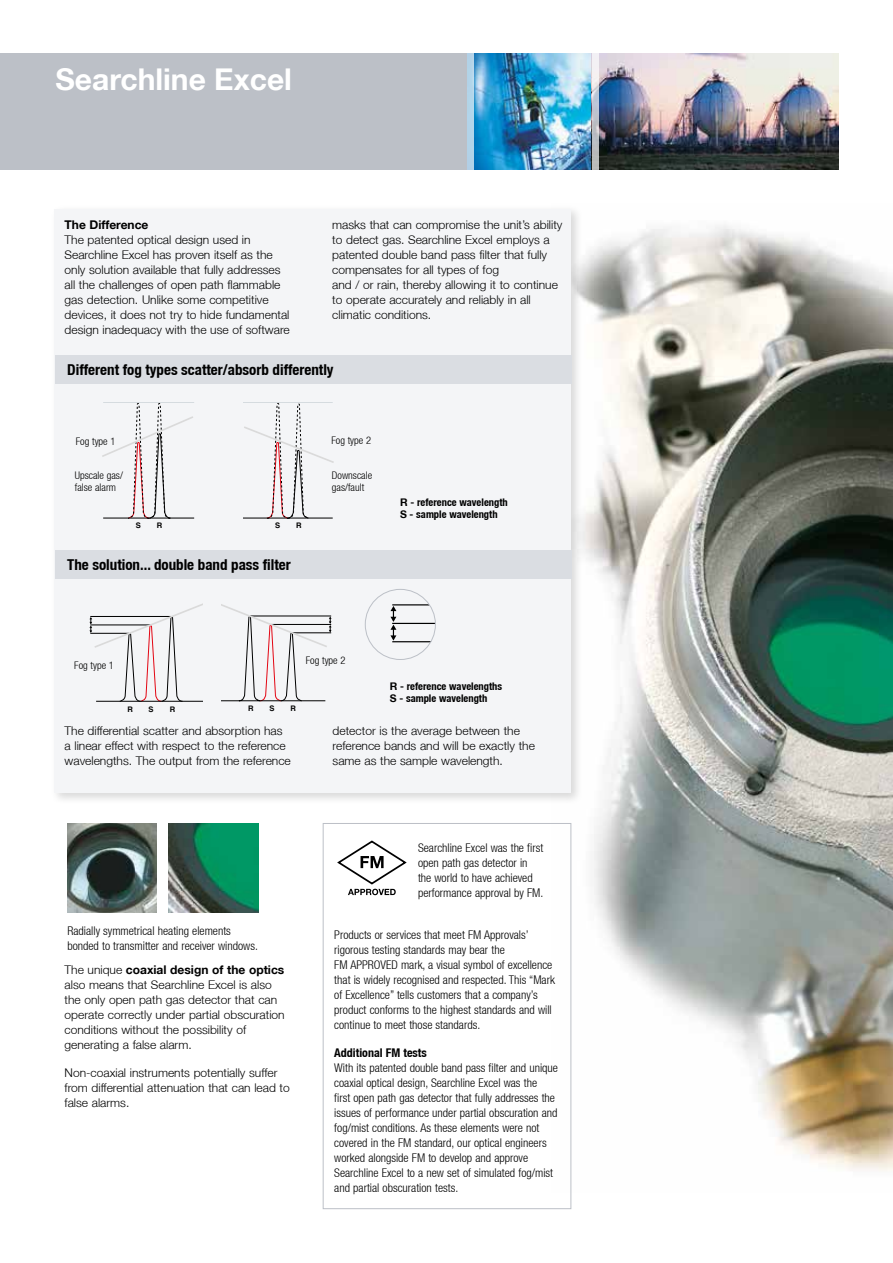
<style>
.page{position:relative;width:893px;height:1263px;background:#fff}
.page>*{position:absolute;margin:0;border:0;box-sizing:border-box;transform-origin:0 0}
.t1{font:700 30px "Helvetica Neue LT";color:#fff}
.t2{font:700 condensed 15px "Helvetica Neue LT";color:#000}
.t3{font:300 12px/15px "Helvetica Neue LT";color:#000}
.t4{font:300 condensed 12px/15px "Helvetica Neue LT";color:#000}
.t5{font:700 condensed 12px "Helvetica Neue LT";color:#000}
.t6{font:700 12px "Helvetica Neue LT";color:#000}
.t7{font:700 condensed 10.5px/12px "Helvetica Neue LT";color:#000}
.t8{font:300 condensed 10.5px/12px "Helvetica Neue LT";color:#000}
.t9{font:700 7.65px "Helvetica LT";letter-spacing:.145em;color:#000}
.s1{font-stretch:normal}
.s2{font-weight:700}
</style>
<div class="page">
<img style="left:571px;top:225px;width:322px;height:968px">
<div style="left:0;top:53px;width:839px;height:116px;background:#bcc0c7"></div>
<img style="left:474px;top:53px;width:365px;height:116px">
<div style="left:51px;top:205px;width:533px;height:600px;background:#000;opacity:.15"></div>
<div style="left:55px;top:209px;width:516px;height:583px;background:#f4f5f7"></div>
<div style="left:55px;top:355px;width:516px;height:29px;background:#dadde2"></div>
<svg style="left:89px;top:604px;width:113px;height:98px"></svg>
<svg style="left:222px;top:604px;width:110px;height:97px"></svg>
<svg style="left:365px;top:589px;width:70px;height:70px"></svg>
<div style="left:365px;top:589px;width:71px;height:71px;border:1px solid #bcc0c7;border-radius:50%"></div>
<div style="left:55px;top:550px;width:516px;height:28px;background:#dadde2"></div>
<hr style="left:103px;top:402px;width:91px;height:1px;background:#ced5da">
<svg style="left:102px;top:403px;width:93px;height:116px"></svg>
<hr style="left:243px;top:402px;width:90px;height:1px;background:#ced5da">
<svg style="left:243px;top:403px;width:91px;height:116px"></svg>
<img style="left:169px;top:823px;width:89px;height:89px">
<img style="left:67px;top:823px;width:90px;height:89px">
<div style="left:323px;top:823px;width:248px;height:386px;border:1px solid #bcc0c7"></div>
<svg style="left:337px;top:840px;width:70px;height:55px"></svg>
<svg style="left:592px;top:53px;width:6px;height:117px"></svg>
<div style="left:467px;top:52px;width:7px;height:123px;background:#b2d4e9"></div>
<h1 class="t1" style="left:55px;top:61px;width:238px">Searchline Excel</h1>
<p class="t6" style="left:65px;top:217px;width:85px">The Difference</p>
<p class="t3" style="left:65px;top:232px;width:227px">The patented optical design used in Searchline Excel has proven itself as the only solution available that fully addresses all the challenges of open path flammable gas detection. Unlike some competitive devices, it does not try to hide fundamental design inadequacy with the use of software</p>
<p class="t3" style="left:332px;top:217px;width:232px">masks that can compromise the unit’s ability to detect gas. Searchline Excel employs a patented double band pass filter that fully compensates for all types of fog<br>and / or rain, thereby allowing it to continue to operate accurately and reliably in all climatic conditions.</p>
<p class="t2" style="left:67px;top:361px;width:268px">Different fog types scatter/absorb differently</p>
<p class="t8" style="left:76px;top:436px;width:41px">Fog type 1</p>
<p class="t8" style="left:331px;top:434px;width:41px">Fog type 2</p>
<p class="t8" style="left:332px;top:470px;width:42px">Downscale gas/fault</p>
<p class="t8" style="left:75px;top:470px;width:50px">Upscale gas/ false alarm</p>
<p class="t9" style="left:136px;top:521px;width:7px">S</p>
<p class="t9" style="left:157px;top:521px;width:7px">R</p>
<p class="t9" style="left:275px;top:521px;width:7px">S</p>
<p class="t9" style="left:296px;top:521px;width:7px">R</p>
<p class="t2" style="left:67px;top:555px;width:225px">The solution... double band pass filter</p>
<p class="t7" style="left:400px;top:496px;width:109px"><span class="s1">R</span> - reference wavelength<br><span class="s1">S</span> - sample wavelength</p>
<p class="t8" style="left:74px;top:660px;width:41px">Fog type 1</p>
<p class="t8" style="left:306px;top:654px;width:41px">Fog type 2</p>
<p class="t9" style="left:121px;top:704px;width:14px">RR</p>
<p class="t9" style="left:142px;top:704px;width:13px">SS</p>
<p class="t9" style="left:163px;top:704px;width:14px">RR</p>
<p class="t9" style="left:248px;top:704px;width:14px">RR</p>
<p class="t9" style="left:269px;top:704px;width:13px">SS</p>
<p class="t9" style="left:290px;top:704px;width:14px">RR</p>
<p class="t7" style="left:390px;top:680px;width:114px"><span class="s1">R</span> - reference wavelengths<br><span class="s1">S</span> - sample wavelength</p>
<p class="t3" style="left:65px;top:723px;width:228px">The differential scatter and absorption has a linear effect with respect to the reference wavelengths. The output from the reference</p>
<p class="t3" style="left:333px;top:723px;width:204px">detector is the average between the reference bands and will be exactly the same as the sample wavelength.</p>
<p class="t4" style="left:67px;top:923px;width:192px">Radially symmetrical heating elements bonded to transmitter and receiver windows.</p>
<p class="t3" style="left:65px;top:962px;width:222px">The unique <span class="s2">coaxial design of the optics </span>also means that Searchline Excel is also the only open path gas detector that can operate correctly under partial obscuration conditions without the possibility of generating a false alarm.</p>
<p class="t3" style="left:65px;top:1064px;width:227px">Non-coaxial instruments potentially suffer from differential attenuation that can lead to false alarms.</p>
<p class="t4" style="left:418px;top:840px;width:127px">Searchline Excel was the first open path gas detector in the world to have achieved performance approval by FM.</p>
<p class="t4" style="left:334px;top:927px;width:222px">Products or services that meet FM Approvals’ rigorous testing standards may bear the<br>FM APPROVED mark, a visual symbol of excellence that is widely recognised and respected. This “Mark of Excellence” tells customers that a company’s product conforms to the highest standards and will continue to meet those standards.</p>
<p class="t5" style="left:334px;top:1045px;width:94px">Additional FM tests</p>
<p class="t4" style="left:334px;top:1060px;width:225px">With its patented double band pass filter and unique coaxial optical design, Searchline Excel was the<br>first open path gas detector that fully addresses the issues of performance under partial obscuration and fog/mist conditions. As these elements were not covered in the FM standard, our optical engineers worked alongside FM to develop and approve Searchline Excel to a new set of simulated fog/mist and partial obscuration tests.</p>
</div>
